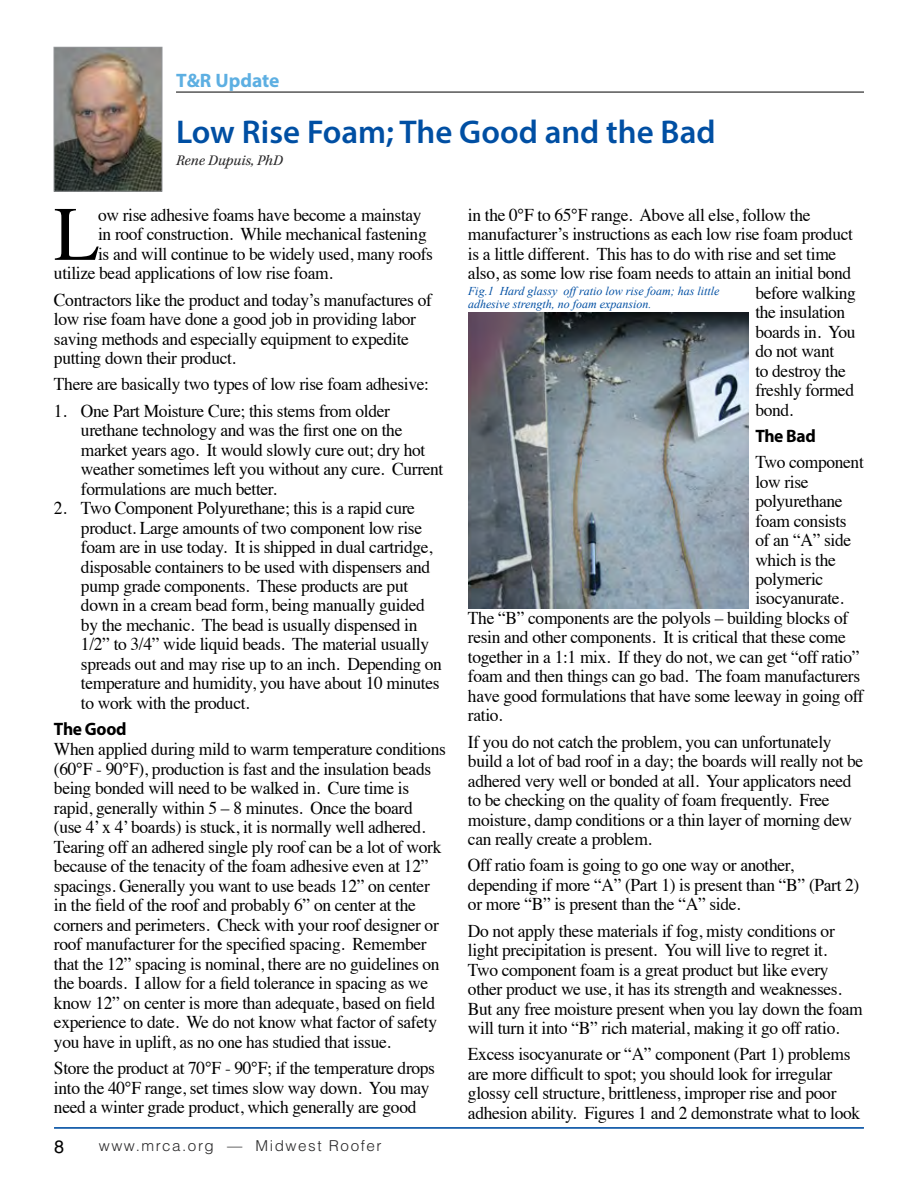
<style>
.page{position:relative;width:918px;height:1188px;background:#fff}
.page>*{position:absolute;margin:0;border:0;box-sizing:border-box;transform-origin:0 0}
.t1{font:76.95px "Times";color:#000}
.t2{font:600 33px "Myriad Pro";color:#004fa3}
.t3{font:700 19.5px "Myriad Pro";color:#5dafe2}
.t4{font:18px/19.5px "Times";letter-spacing:-.02em;color:#000}
.t5{font:700 18px "Myriad Pro";letter-spacing:-.02em;color:#000}
.t6{font:18px "Helvetica LT Std";color:#000}
.t7{font:300 15px "Helvetica LT Std";letter-spacing:.1em;color:#292829}
.t8{font:italic 15px "Kepler Std";letter-spacing:.005em;color:#292829}
.t9{font:italic 12px/13.5px "Times New Roman";color:#004fa3}
</style>
<div class="page">
<hr style="left:54px;top:1127px;width:810px;height:2px;background:#004fa3">
<hr style="left:176px;top:92px;width:688px;height:1px;background:#000">
<img style="left:56px;top:49px;width:104px;height:140px">
<div style="left:54px;top:47px;width:108px;height:144px;border:1px solid #939598"></div>
<img style="left:468px;top:312px;width:281px;height:296px">
<p class="t3" style="left:176px;top:68px;width:105px">T&amp;R Update</p>
<h2 class="t2" style="left:176px;top:110px;width:541px">Low Rise Foam; The Good and the Bad</h2>
<p class="t8" style="left:176px;top:152px;width:108px">Rene Dupuis, PhD</p>
<h1 class="t1" style="left:54px;top:162px;width:47px">L</h1>
<p class="t4" style="left:98px;top:204px;width:325px">ow rise adhesive foams have become a mainstay</p>
<p class="t4" style="left:98px;top:223px;width:330px">in roof construction. While mechanical fastening</p>
<p class="t4" style="left:98px;top:243px;width:336px">is and will continue to be widely used, many roofs</p>
<p class="t4" style="left:54px;top:262px;width:280px">utilize bead applications of low rise foam.</p>
<p class="t4" style="left:54px;top:288px;width:379px">Contractors like the product and today’s manufactures of low rise foam have done a good job in providing labor saving methods and especially equipment to expedite putting down their product.</p>
<p class="t4" style="left:54px;top:373px;width:377px">There are basically two types of low rise foam adhesive:</p>
<p class="t4" style="left:81px;top:399px;width:364px;text-indent:-27px">1. One Part Moisture Cure; this stems from older urethane technology and was the first one on the market years ago. It would slowly cure out; dry hot weather sometimes left you without any cure. Current formulations are much better.</p>
<p class="t4" style="left:81px;top:497px;width:363px;text-indent:-27px">2. Two Component Polyurethane; this is a rapid cure product. Large amounts of two component low rise foam are in use today. It is shipped in dual cartridge, disposable containers to be used with dispensers and pump grade components. These products are put down in a cream bead form, being manually guided by the mechanic. The bead is usually dispensed in 1/2” to 3/4” wide liquid beads. The material usually spreads out and may rise up to an inch. Depending on temperature and humidity, you have about 10 minutes to work with the product.</p>
<p class="t5" style="left:54px;top:717px;width:74px">The Good</p>
<p class="t4" style="left:54px;top:738px;width:393px">When applied during mild to warm temperature conditions (60°F - 90°F), production is fast and the insulation beads being bonded will need to be walked in. Cure time is rapid, generally within 5 – 8 minutes. Once the board<br>(use 4’ x 4’ boards) is stuck, it is normally well adhered.<br>Tearing off an adhered single ply roof can be a lot of work because of the tenacity of the foam adhesive even at 12” spacings. Generally you want to use beads 12” on center in the field of the roof and probably 6” on center at the corners and perimeters. Check with your roof designer or roof manufacturer for the specified spacing. Remember that the 12” spacing is nominal, there are no guidelines on the boards. I allow for a field tolerance in spacing as we know 12” on center is more than adequate, based on field experience to date. We do not know what factor of safety you have in uplift, as no one has studied that issue.</p>
<p class="t4" style="left:54px;top:1057px;width:383px">Store the product at 70°F - 90°F; if the temperature drops into the 40°F range, set times slow way down. You may need a winter grade product, which generally are good</p>
<p class="t6" style="left:54px;top:1136px;width:12px">8</p>
<p class="t7" style="left:99px;top:1136px;width:284px">www.mrca.org — Midwest Roofer</p>
<p class="t4" style="left:468px;top:203px;width:344px">in the 0°F to 65°F range. Above all else, follow the</p>
<p class="t4" style="left:468px;top:223px;width:387px">manufacturer’s instructions as each low rise foam product</p>
<p class="t4" style="left:468px;top:242px;width:370px">is a little different. This has to do with rise and set time</p>
<p class="t4" style="left:468px;top:262px;width:385px">also, as some low rise foam needs to attain an initial bond</p>
<p class="t4" style="left:755px;top:281px;width:102px">before walking</p>
<p class="t4" style="left:755px;top:301px;width:92px">the insulation</p>
<p class="t4" style="left:755px;top:320px;width:102px">boards in. You</p>
<p class="t4" style="left:755px;top:340px;width:80px">do not want</p>
<p class="t4" style="left:755px;top:359px;width:92px">to destroy the</p>
<p class="t4" style="left:755px;top:379px;width:100px">freshly formed</p>
<p class="t4" style="left:755px;top:398px;width:39px">bond.</p>
<p class="t5" style="left:755px;top:424px;width:62px">The Bad</p>
<p class="t4" style="left:755px;top:451px;width:110px">Two component</p>
<p class="t4" style="left:755px;top:470px;width:55px">low rise</p>
<p class="t4" style="left:755px;top:490px;width:89px">polyurethane</p>
<p class="t4" style="left:755px;top:509px;width:93px">foam consists</p>
<p class="t4" style="left:755px;top:529px;width:97px">of an “A” side</p>
<p class="t4" style="left:755px;top:548px;width:82px">which is the</p>
<p class="t4" style="left:755px;top:568px;width:70px">polymeric</p>
<p class="t4" style="left:755px;top:587px;width:90px">isocyanurate.</p>
<p class="t4" style="left:468px;top:607px;width:382px">The “B” components are the polyols – building blocks of</p>
<p class="t4" style="left:468px;top:626px;width:379px">resin and other components. It is critical that these come</p>
<p class="t4" style="left:468px;top:646px;width:393px">together in a 1:1 mix. If they do not, we can get “off ratio”</p>
<p class="t4" style="left:468px;top:665px;width:394px">foam and then things can go bad. The foam manufacturers</p>
<p class="t4" style="left:468px;top:685px;width:397px">have good formulations that have some leeway in going off</p>
<p class="t4" style="left:468px;top:704px;width:36px">ratio.</p>
<p class="t4" style="left:468px;top:730px;width:397px">If you do not catch the problem, you can unfortunately build a lot of bad roof in a day; the boards will really not be adhered very well or bonded at all. Your applicators need to be checking on the quality of foam frequently. Free moisture, damp conditions or a thin layer of morning dew can really create a problem.</p>
<p class="t4" style="left:468px;top:854px;width:393px">Off ratio foam is going to go one way or another, depending if more “A” (Part 1) is present than “B” (Part 2) or more “B” is present than the “A” side.</p>
<p class="t4" style="left:468px;top:919px;width:396px">Do not apply these materials if fog, misty conditions or light precipitation is present. You will live to regret it.<br>Two component foam is a great product but like every other product we use, it has its strength and weaknesses.<br>But any free moisture present when you lay down the foam will turn it into “B” rich material, making it go off ratio.</p>
<p class="t4" style="left:468px;top:1043px;width:394px">Excess isocyanurate or “A” component (Part 1) problems are more difficult to spot; you should look for irregular glossy cell structure, brittleness, improper rise and poor adhesion ability. Figures 1 and 2 demonstrate what to look</p>
<p class="t9" style="left:468px;top:284px;width:253px">Fig.1 Hard glassy off ratio low rise foam; has little adhesive strength, no foam expansion.</p>
</div>
